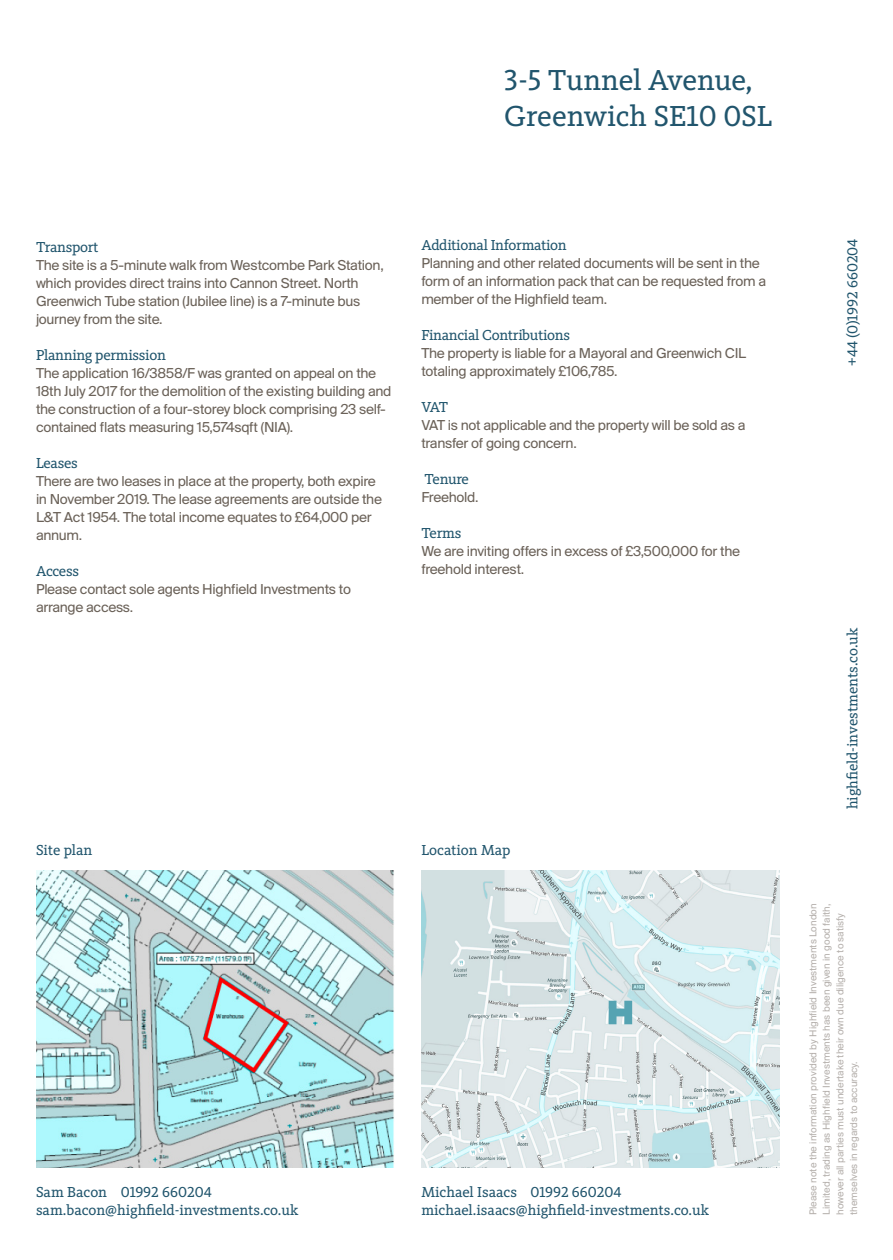
<style>
.page{position:relative;width:893px;height:1260px;background:#fff}
.page>*{position:absolute;margin:0;border:0;box-sizing:border-box;transform-origin:0 0}
.t1{font:30px/36px "Kievit Slab Pro";color:#21556d}
.t2{font:15px/18px "Suisse BP Intl";letter-spacing:-.02em;color:#6b6259}
.t3{font:15px/18px "Kievit Slab Pro";letter-spacing:-.01em;color:#21556d}
.t4{font:10.5px/13.5px "Suisse BP Intl";color:#b5b0ac}
</style>
<div class="page">
<img style="left:422px;top:871px;width:358px;height:297px">
<img style="left:36px;top:871px;width:358px;height:297px">
<svg style="left:609px;top:1001px;width:23px;height:23px"></svg>
<h1 class="t1" style="left:504px;top:62px;width:270px">3-5 Tunnel Avenue,<br>Greenwich SE10 0SL</h1>
<p class="t3" style="left:36px;top:238px;width:64px">Transport</p>
<p class="t2" style="left:36px;top:256px;width:349px">The site is a 5-minute walk from Westcombe Park Station, which provides direct trains into Cannon Street. North Greenwich Tube station (Jubilee line) is a 7-minute bus journey from the site.</p>
<p class="t3" style="left:36px;top:346px;width:131px">Planning permission</p>
<p class="t2" style="left:36px;top:364px;width:357px">The application 16/3858/F was granted on appeal on the 18th July 2017 for the demolition of the existing building and the construction of a four-storey block comprising 23 self&shy;contained flats measuring 15,574sqft (NIA).</p>
<p class="t3" style="left:36px;top:454px;width:43px">Leases</p>
<p class="t2" style="left:36px;top:472px;width:347px">There are two leases in place at the property, both expire in November 2019. The lease agreements are outside the L&amp;T Act 1954. The total income equates to £64,000 per annum.</p>
<p class="t3" style="left:36px;top:562px;width:45px">Access</p>
<p class="t2" style="left:36px;top:580px;width:316px">Please contact sole agents Highfield Investments to arrange access.</p>
<p class="t3" style="left:421px;top:236px;width:147px">Additional Information</p>
<p class="t2" style="left:421px;top:254px;width:346px">Planning and other related documents will be sent in the form of an information pack that can be requested from a member of the Highfield team.</p>
<p class="t3" style="left:421px;top:326px;width:150px">Financial Contributions</p>
<p class="t2" style="left:421px;top:344px;width:326px">The property is liable for a Mayoral and Greenwich CIL totaling approximately £106,785.</p>
<p class="t3" style="left:421px;top:398px;width:28px">VAT</p>
<p class="t2" style="left:421px;top:416px;width:326px">VAT is not applicable and the property will be sold as a transfer of going concern.</p>
<p class="t3" style="left:424px;top:470px;width:46px">Tenure</p>
<p class="t2" style="left:421px;top:488px;width:59px">Freehold.</p>
<p class="t3" style="left:421px;top:524px;width:42px">Terms</p>
<p class="t2" style="left:421px;top:542px;width:320px">We are inviting offers in excess of £3,500,000 for the freehold interest.</p>
<p class="t3" style="left:36px;top:841px;width:58px">Site plan</p>
<p class="t3" style="left:421px;top:841px;width:91px">Location Map</p>
<p class="t3" style="left:36px;top:1183px;width:264px">Sam Bacon 01992 660204 sam.bacon@highfield-investments.co.uk</p>
<p class="t3" style="left:421px;top:1183px;width:289px">Michael Isaacs 01992 660204 michael.isaacs@highfield-investments.co.uk</p>
<p class="t3" style="left:843px;top:366px;width:129px;rotate:-90deg">+44 (0)1992 660204</p>
<p class="t3" style="left:843px;top:809px;width:183px;rotate:-90deg">highfield-investments.co.uk</p>
<p class="t4" style="left:806px;top:1215px;width:313px;rotate:-90deg">Please note the information provided by Highfield Investments London Limited, trading as Highfield Investments has been given in good faith, however all parties must undertake their own due diligence to satisfy themselves in regards to accuracy.</p>
</div>
